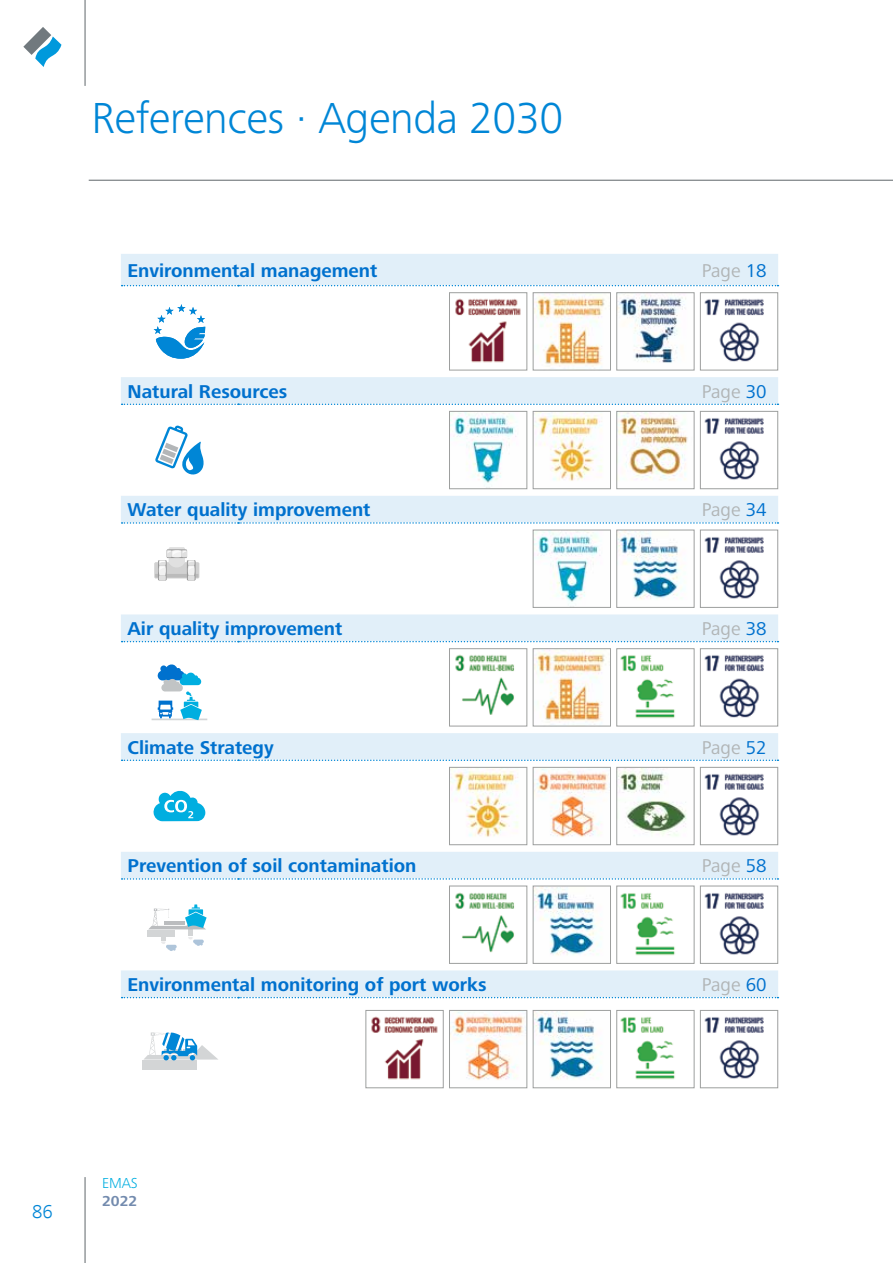
<style>
.page{position:relative;width:893px;height:1263px;background:#fff}
.page>*{position:absolute;margin:0;border:0;box-sizing:border-box;transform-origin:0 0}
.t1{font:300 45px "Frutiger Next Pro";letter-spacing:-.01em;color:#0086d6}
.t2{font:300 19.5px "Frutiger Next LT";color:#0086d6}
.t3{font:700 19.2px "Frutiger Next Pro";color:#0071ce}
.t4{font:19.2px "Frutiger Next Pro";color:#b1b5b6}
.t5{font:300 15px "Frutiger Next Pro";color:#00aee0}
.t6{font:700 15px "Frutiger Next Pro";color:#738bae}
.s1{color:#0071ce}
</style>
<div class="page">
<hr style="left:85px;top:1177px;width:1px;height:86px;background:#5f666a">
<hr style="left:85px;top:0;width:1px;height:86px;background:#5f666a">
<svg style="left:23px;top:27px;width:38px;height:40px"></svg>
<svg style="left:121px;top:254px;width:657px;height:743px"></svg>
<svg style="left:122px;top:285px;width:656px;height:1px"></svg>
<svg style="left:122px;top:404px;width:656px;height:1px"></svg>
<svg style="left:122px;top:522px;width:656px;height:2px"></svg>
<svg style="left:122px;top:641px;width:656px;height:1px"></svg>
<svg style="left:122px;top:759px;width:656px;height:2px"></svg>
<svg style="left:122px;top:878px;width:656px;height:2px"></svg>
<svg style="left:122px;top:997px;width:656px;height:1px"></svg>
<svg style="left:154px;top:304px;width:51px;height:55px"></svg>
<img style="left:451px;top:294px;width:74px;height:74px">
<div style="left:449px;top:292px;width:78px;height:78px;border:1px solid #9d9f9e"></div>
<img style="left:535px;top:294px;width:74px;height:74px">
<div style="left:533px;top:292px;width:78px;height:78px;border:1px solid #9d9f9e"></div>
<img style="left:618px;top:294px;width:74px;height:74px">
<div style="left:616px;top:292px;width:78px;height:78px;border:1px solid #9d9f9e"></div>
<img style="left:702px;top:294px;width:74px;height:74px">
<div style="left:700px;top:292px;width:78px;height:78px;border:1px solid #9d9f9e"></div>
<svg style="left:155px;top:425px;width:49px;height:51px"></svg>
<img style="left:451px;top:413px;width:74px;height:74px">
<div style="left:449px;top:411px;width:78px;height:78px;border:1px solid #9d9f9e"></div>
<img style="left:535px;top:413px;width:74px;height:74px">
<div style="left:533px;top:411px;width:78px;height:78px;border:1px solid #9d9f9e"></div>
<img style="left:618px;top:413px;width:74px;height:74px">
<div style="left:616px;top:411px;width:78px;height:78px;border:1px solid #9d9f9e"></div>
<img style="left:702px;top:413px;width:74px;height:74px">
<div style="left:700px;top:411px;width:78px;height:78px;border:1px solid #9d9f9e"></div>
<svg style="left:154px;top:562px;width:45px;height:16px"></svg>
<svg style="left:155px;top:547px;width:43px;height:34px"></svg>
<img style="left:535px;top:532px;width:74px;height:74px">
<div style="left:533px;top:530px;width:78px;height:78px;border:1px solid #9d9f9e"></div>
<img style="left:618px;top:532px;width:74px;height:74px">
<div style="left:616px;top:530px;width:78px;height:78px;border:1px solid #9d9f9e"></div>
<img style="left:702px;top:532px;width:74px;height:74px">
<div style="left:700px;top:530px;width:78px;height:78px;border:1px solid #9d9f9e"></div>
<hr style="left:152px;top:718px;width:55px;height:2px;background:#d3d5d6">
<svg style="left:157px;top:664px;width:45px;height:56px"></svg>
<img style="left:451px;top:650px;width:74px;height:74px">
<div style="left:449px;top:648px;width:78px;height:78px;border:1px solid #9d9f9e"></div>
<img style="left:535px;top:650px;width:74px;height:74px">
<div style="left:533px;top:648px;width:78px;height:78px;border:1px solid #9d9f9e"></div>
<img style="left:618px;top:650px;width:74px;height:74px">
<div style="left:616px;top:648px;width:78px;height:78px;border:1px solid #9d9f9e"></div>
<img style="left:702px;top:650px;width:74px;height:74px">
<div style="left:700px;top:648px;width:78px;height:78px;border:1px solid #9d9f9e"></div>
<svg style="left:153px;top:790px;width:52px;height:31px"></svg>
<img style="left:451px;top:769px;width:74px;height:74px">
<div style="left:449px;top:767px;width:78px;height:78px;border:1px solid #9d9f9e"></div>
<img style="left:535px;top:769px;width:74px;height:74px">
<div style="left:533px;top:767px;width:78px;height:78px;border:1px solid #9d9f9e"></div>
<img style="left:618px;top:769px;width:74px;height:74px">
<div style="left:616px;top:767px;width:78px;height:78px;border:1px solid #9d9f9e"></div>
<img style="left:702px;top:769px;width:74px;height:74px">
<div style="left:700px;top:767px;width:78px;height:78px;border:1px solid #9d9f9e"></div>
<div style="left:188px;top:925px;width:5px;height:11px;background:#d3d5d6"></div>
<div style="left:161px;top:930px;width:5px;height:11px;background:#d3d5d6"></div>
<div style="left:147px;top:930px;width:28px;height:6px;background:#d3d5d6"></div>
<svg style="left:188px;top:937px;width:16px;height:9px"></svg>
<svg style="left:161px;top:941px;width:16px;height:10px"></svg>
<svg style="left:148px;top:899px;width:59px;height:30px"></svg>
<div style="left:189px;top:898px;width:9px;height:6px;background:#fff"></div>
<img style="left:451px;top:887px;width:74px;height:75px">
<div style="left:449px;top:885px;width:78px;height:79px;border:1px solid #9d9f9e"></div>
<img style="left:535px;top:887px;width:74px;height:75px">
<div style="left:533px;top:885px;width:78px;height:79px;border:1px solid #9d9f9e"></div>
<img style="left:618px;top:887px;width:74px;height:75px">
<div style="left:616px;top:885px;width:78px;height:79px;border:1px solid #9d9f9e"></div>
<img style="left:702px;top:887px;width:74px;height:75px">
<div style="left:700px;top:885px;width:78px;height:79px;border:1px solid #9d9f9e"></div>
<div style="left:142px;top:1060px;width:55px;height:10px;background:#d3d5d6"></div>
<svg style="left:144px;top:1032px;width:74px;height:28px"></svg>
<img style="left:371px;top:1016px;width:67px;height:64px">
<div style="left:365px;top:1010px;width:79px;height:78px;border:1px solid #9d9f9e"></div>
<img style="left:451px;top:1012px;width:73px;height:68px">
<div style="left:449px;top:1010px;width:78px;height:78px;border:1px solid #9d9f9e"></div>
<img style="left:535px;top:1012px;width:65px;height:68px">
<div style="left:533px;top:1010px;width:78px;height:78px;border:1px solid #9d9f9e"></div>
<img style="left:620px;top:1017px;width:55px;height:63px">
<div style="left:616px;top:1010px;width:78px;height:78px;border:1px solid #9d9f9e"></div>
<img style="left:704px;top:1016px;width:60px;height:63px">
<div style="left:700px;top:1010px;width:78px;height:78px;border:1px solid #9d9f9e"></div>
<hr style="left:89px;top:180px;width:804px;height:1px;background:#5f666a">
<h1 class="t1" style="left:91px;top:92px;width:473px">References · Agenda 2030</h1>
<p class="t3" style="left:128px;top:259px;width:251px">Environmental management</p>
<p class="t4" style="left:702px;top:259px;width:66px">Page <span class="s1">18</span></p>
<p class="t3" style="left:128px;top:380px;width:161px">Natural Resources</p>
<p class="t4" style="left:702px;top:380px;width:66px">Page <span class="s1">30</span></p>
<p class="t3" style="left:128px;top:499px;width:245px">Water quality improvement</p>
<p class="t4" style="left:702px;top:499px;width:66px">Page <span class="s1">34</span></p>
<p class="t3" style="left:128px;top:618px;width:216px">Air quality improvement</p>
<p class="t4" style="left:702px;top:618px;width:66px">Page <span class="s1">38</span></p>
<p class="t3" style="left:128px;top:736px;width:148px">Climate Strategy</p>
<p class="t4" style="left:702px;top:736px;width:66px">Page <span class="s1">52</span></p>
<p class="t3" style="left:128px;top:855px;width:290px">Prevention of soil contamination</p>
<p class="t4" style="left:702px;top:855px;width:66px">Page <span class="s1">58</span></p>
<p class="t3" style="left:128px;top:973px;width:361px">Environmental monitoring of port works</p>
<p class="t4" style="left:702px;top:973px;width:66px">Page <span class="s1">60</span></p>
<p class="t2" style="left:32px;top:1200px;width:22px">86</p>
<p class="t5" style="left:102px;top:1174px;width:37px">EMAS</p>
<p class="t6" style="left:102px;top:1192px;width:37px">2022</p>
</div>
